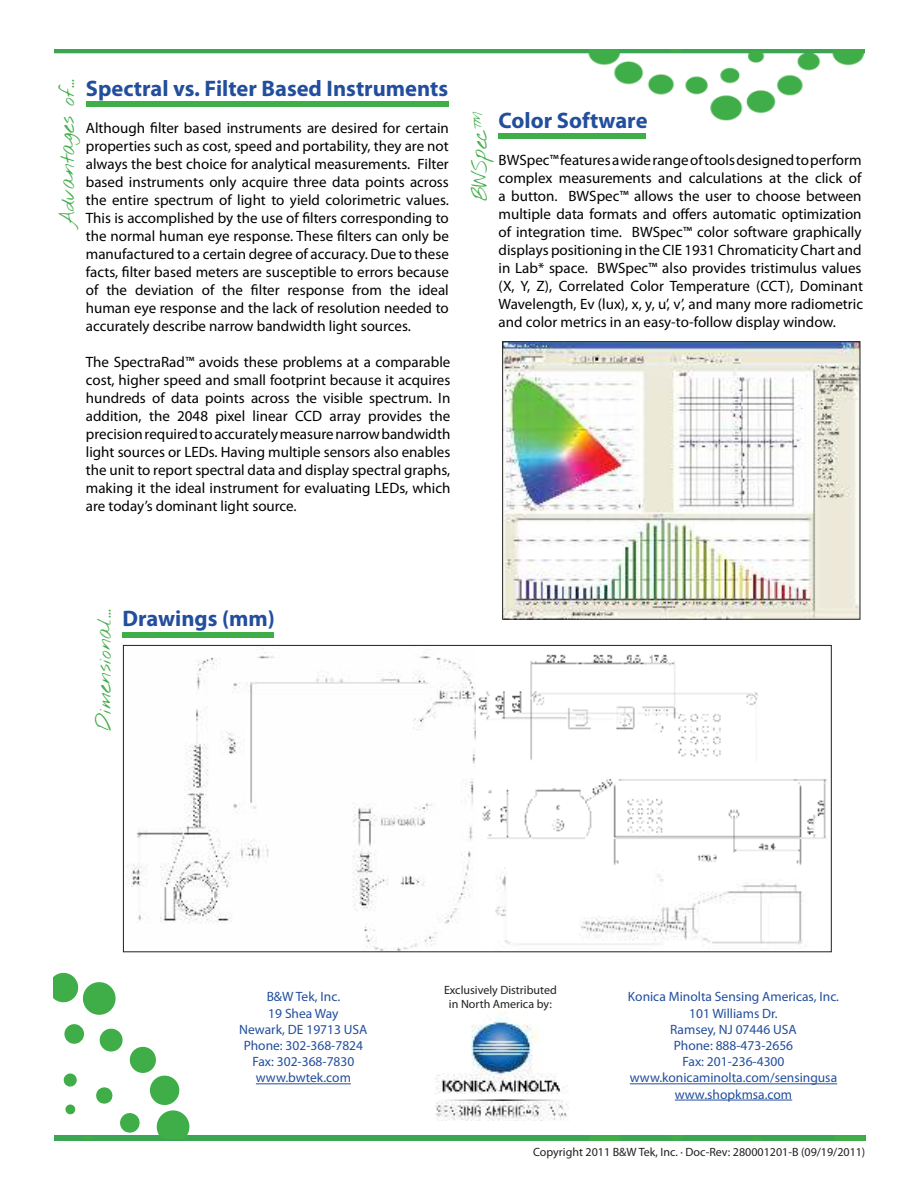
<style>
.page{position:relative;width:918px;height:1188px;background:#fff}
.page>*{position:absolute;margin:0;border:0;box-sizing:border-box;transform-origin:0 0}
.t1{font:700 22.5px "Myriad Pro";color:#224e9d}
.t2{font:16.5px "Nothing You Could Do";color:#3fad48}
.t3{font:15px/18px "Myriad Pro";color:#010101;text-align:justify}
.t4{font:13.5px/16.2px "Myriad Pro";color:#224e9d;text-align:center}
.t5{font:12px/14.4px "Myriad Pro";color:#221f1f;text-align:center}
</style>
<div class="page">
<img style="left:54px;top:50px;width:810px;height:71px">
<div style="left:55px;top:1135px;width:810px;height:5px;background:#3aa651"></div>
<svg style="left:64px;top:1024px;width:20px;height:20px"></svg>
<svg style="left:63px;top:1027px;width:127px;height:112px"></svg>
<svg style="left:53px;top:972px;width:63px;height:43px"></svg>
<div style="left:86px;top:101px;width:362px;height:6px;background:#3fad48"></div>
<div style="left:499px;top:133px;width:147px;height:6px;background:#3fad48"></div>
<img style="left:504px;top:344px;width:354px;height:273px">
<img style="left:126px;top:652px;width:350px;height:298px">
<img style="left:482px;top:779px;width:345px;height:86px">
<img style="left:478px;top:654px;width:281px;height:106px">
<img style="left:495px;top:867px;width:308px;height:78px">
<div style="left:122px;top:632px;width:152px;height:5px;background:#3fad48"></div>
<hr style="left:256px;top:1084px;width:95px;height:1px;background:#224e9d">
<hr style="left:630px;top:1084px;width:207px;height:1px;background:#224e9d">
<hr style="left:675px;top:1100px;width:117px;height:1px;background:#224e9d">
<img style="left:435px;top:1017px;width:132px;height:77px">
<img style="left:435px;top:1099px;width:133px;height:22px">
<p class="t2" style="left:58px;top:228px;width:150px;rotate:-90deg">Advantages of...</p>
<h1 class="t1" style="left:86px;top:79px;width:364px">Spectral vs. Filter Based Instruments</h1>
<p class="t3" style="left:86px;top:120px;width:365px">Although ilter based instruments are desired for certain properties such as cost, speed and portability, they are not always the best choice for analytical measurements. Filter based instruments only acquire three data points across the entire spectrum of light to yield colorimetric values.<br>This is accomplished by the use of ilters corresponding to the normal human eye response. These ilters can only be manufactured to a certain degree of accuracy. Due to these facts, ilter based meters are susceptible to errors because of the deviation of the ilter response from the ideal human eye response and the lack of resolution needed to accurately describe narrow bandwidth light sources.</p>
<p class="t3" style="left:86px;top:354px;width:366px">The SpectraRad™ avoids these problems at a comparable cost, higher speed and small footprint because it acquires hundreds of data points across the visible spectrum. In addition, the 2048 pixel linear CCD array provides the precision required to accurately measure narrow bandwidth light sources or LEDs. Having multiple sensors also enables the unit to report spectral data and display spectral graphs, making it the ideal instrument for evaluating LEDs, which are today’s dominant light source.</p>
<p class="t2" style="left:471px;top:201px;width:92px;rotate:-90deg">BWSpec<sup>™</sup></p>
<h1 class="t1" style="left:499px;top:112px;width:150px">Color Software</h1>
<p class="t3" style="left:499px;top:152px;width:366px">BWSpec™ features a wide range of tools designed to perform complex measurements and calculations at the click of a button. BWSpec™ allows the user to choose between multiple data formats and ofers automatic optimization of integration time. BWSpec™ color software graphically displays positioning in the CIE 1931 Chromaticity Chart and in Lab* space. BWSpec™ also provides tristimulus values (X, Y, Z), Correlated Color Temperature (CCT), Dominant Wavelength, Ev (lux), x, y, u’, v’, and many more radiometric and color metrics in an easy-to-follow display window.</p>
<p class="t2" style="left:95px;top:731px;width:123px;rotate:-90deg">Dimensional...</p>
<h1 class="t1" style="left:122px;top:610px;width:154px">Drawings (mm)</h1>
<p class="t5" style="left:444px;top:984px;width:114px">Exclusively Distributed in North America by:</p>
<p class="t4" style="left:239px;top:990px;width:130px">B&amp;W Tek, Inc.<br>19 Shea Way<br>Newark, DE 19713 USA<br>Phone: 302-368-7824<br>Fax: 302-368-7830 www.bwtek.com</p>
<p class="t4" style="left:628px;top:990px;width:213px">Konica Minolta Sensing Americas, Inc.<br>101 Williams Dr.<br>Ramsey, NJ 07446 USA<br>Phone: 888-473-2656<br>Fax: 201-236-4300 www.konicaminolta.com/sensingusa www.shopkmsa.com</p>
<p class="t5" style="left:533px;top:1146px;width:334px">Copyright 2011 B&amp;W Tek, Inc. · Doc-Rev: 280001201-B (09/19/2011)</p>
</div>
